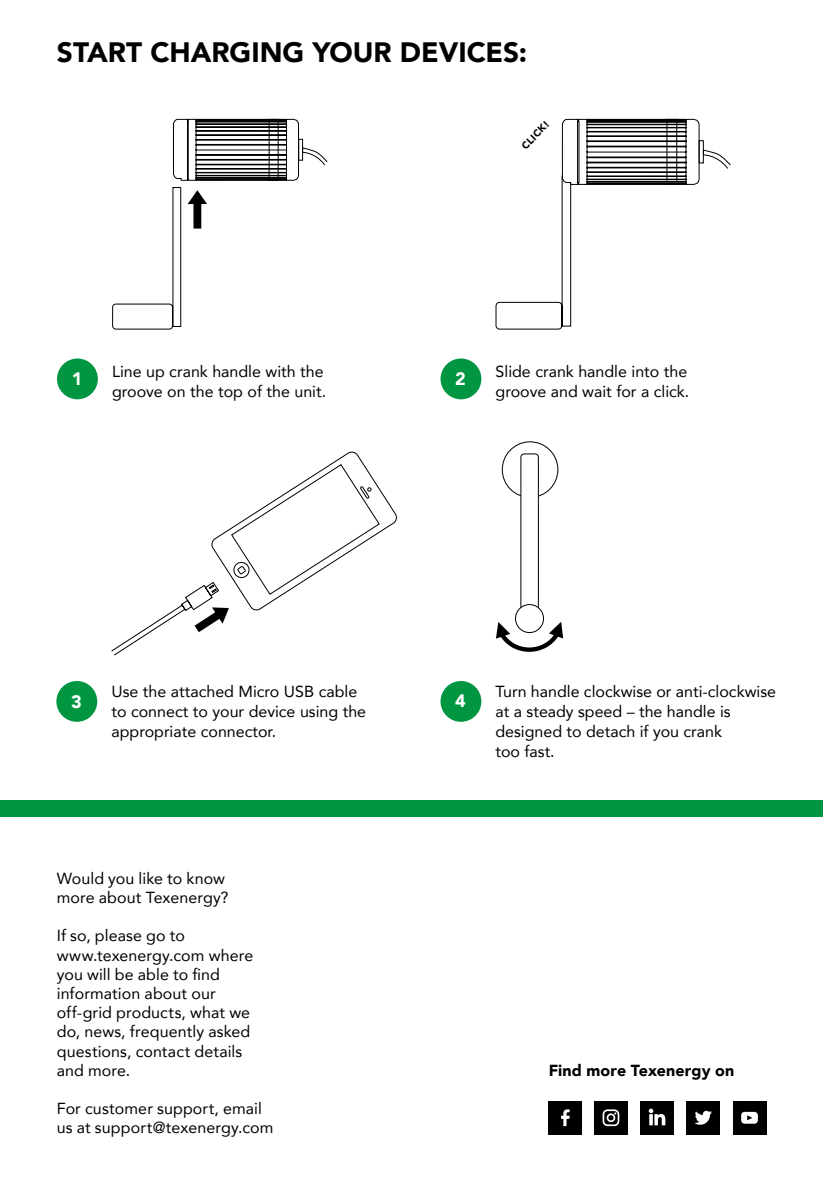
<style>
.page{position:relative;width:823px;height:1191px;background:#fff}
.page>*{position:absolute;margin:0;border:0;box-sizing:border-box;transform-origin:0 0}
.t1{font:900 28px "Avenir";letter-spacing:-.005em;color:#000}
.t2{font:900 18px "Avenir";color:#fff}
.t3{font:16px/19.2px "Avenir";color:#000}
.t4{font:900 16px "Avenir";letter-spacing:.01em;color:#000}
.t5{font:900 10px "Avenir";color:#000}
</style>
<div class="page">
<div style="left:57px;top:358px;width:41px;height:41px;background:#009641;border-radius:50%"></div>
<div style="left:440px;top:358px;width:41px;height:41px;background:#009641;border-radius:50%"></div>
<svg style="left:173px;top:119px;width:154px;height:62px"></svg>
<svg style="left:112px;top:187px;width:69px;height:142px"></svg>
<svg style="left:187px;top:190px;width:20px;height:38px"></svg>
<div style="left:0;top:800px;width:822px;height:16px;background:#009641"></div>
<div style="left:56px;top:681px;width:41px;height:41px;background:#009641;border-radius:50%"></div>
<div style="left:440px;top:681px;width:41px;height:41px;background:#009641;border-radius:50%"></div>
<svg style="left:501px;top:441px;width:57px;height:57px"></svg>
<div style="left:520px;top:454px;width:18px;height:157px;background:#fff;border-radius:3px"></div>
<div style="left:520px;top:454px;width:18px;height:157px;border:1px solid #000;border-radius:3px"></div>
<div style="left:515px;top:604px;width:28px;height:28px;background:#fff;border-radius:50%"></div>
<div style="left:515px;top:604px;width:28px;height:29px;border:1px solid #000;border-radius:50%"></div>
<svg style="left:496px;top:622px;width:67px;height:30px"></svg>
<svg style="left:561px;top:119px;width:142px;height:31px"></svg>
<svg style="left:495px;top:150px;width:235px;height:179px"></svg>
<div style="left:548px;top:1101px;width:33px;height:33px;background:#000"></div>
<svg style="left:561px;top:1109px;width:8px;height:17px"></svg>
<div style="left:594px;top:1101px;width:33px;height:33px;background:#000"></div>
<svg style="left:602px;top:1109px;width:17px;height:17px"></svg>
<div style="left:640px;top:1101px;width:33px;height:33px;background:#000"></div>
<svg style="left:648px;top:1108px;width:17px;height:17px"></svg>
<div style="left:686px;top:1101px;width:33px;height:33px;background:#000"></div>
<svg style="left:695px;top:1110px;width:16px;height:14px"></svg>
<div style="left:732px;top:1101px;width:33px;height:33px;background:#000"></div>
<svg style="left:741px;top:1111px;width:16px;height:12px"></svg>
<svg style="left:111px;top:451px;width:286px;height:205px"></svg>
<h1 class="t1" style="left:57px;top:28px;width:471px">START CHARGING YOUR DEVICES:</h1>
<p class="t5" style="left:517px;top:141px;width:36px;rotate:-45deg">CLICK!</p>
<p class="t3" style="left:112px;top:361px;width:215px;line-height:20px">Line up crank handle with the groove on the top of the unit.</p>
<p class="t2" style="left:72px;top:363px;width:12px">1</p>
<p class="t3" style="left:495px;top:361px;width:195px;line-height:20px">Slide crank handle into the groove and wait for a click.</p>
<p class="t2" style="left:455px;top:363px;width:12px">2</p>
<p class="t2" style="left:71px;top:686px;width:12px">3</p>
<p class="t3" style="left:495px;top:680px;width:282px;line-height:20px">Turn handle clockwise or anti-clockwise at a steady speed – the handle is designed to detach if you crank<br>too fast.</p>
<p class="t3" style="left:111px;top:680px;width:256px;line-height:20px">Use the attached Micro USB cable to connect to your device using the appropriate connector.</p>
<p class="t2" style="left:455px;top:686px;width:12px">4</p>
<p class="t3" style="left:57px;top:868px;width:173px">Would you like to know more about Texenergy?</p>
<p class="t3" style="left:57px;top:925px;width:198px">If so, please go to www.texenergy.com where you will be able to find information about our off-grid products, what we do, news, frequently asked questions, contact details and more.</p>
<p class="t3" style="left:57px;top:1098px;width:218px">For customer support, email us at support@texenergy.com</p>
<p class="t4" style="left:548px;top:1056px;width:187px">Find more Texenergy on</p>
</div>
